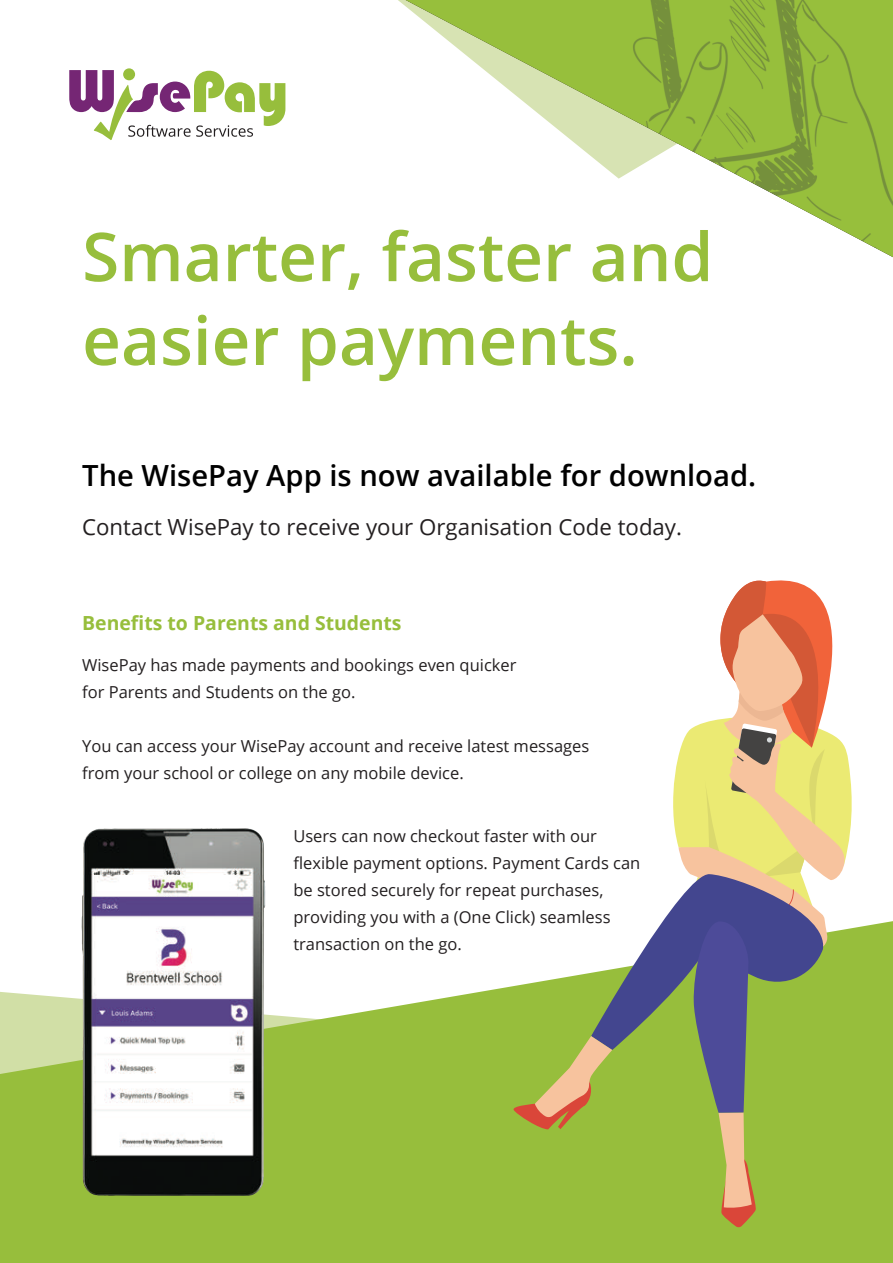
<style>
.page{position:relative;width:893px;height:1263px;background:#fff}
.page>*{position:absolute;margin:0;border:0;box-sizing:border-box;transform-origin:0 0}
.t1{font:600 67.35px/83.8px "Open Sans";color:#97be3c}
.t2{font:600 29.1px "Open Sans";color:#000}
.t3{font:22.2px "Open Sans";color:#231f20}
.t4{font:700 19.35px "Open Sans";color:#97be3c}
.t5{font:16.5px/27px "Open Sans";color:#231f20}
</style>
<div class="page">
<svg style="left:0;top:921px;width:893px;height:342px;fill:#97be3c"></svg>
<svg style="left:514px;top:580px;width:338px;height:647px"></svg>
<img style="left:81px;top:828px;width:178px;height:368px">
<img style="left:406px;top:0;width:487px;height:257px">
<svg style="left:123px;top:68px;width:12px;height:12px"></svg>
<svg style="left:69px;top:70px;width:216px;height:70px"></svg>
<h1 class="t1" style="left:82px;top:213px;width:633px">Smarter, faster and easier payments.</h1>
<h2 class="t2" style="left:82px;top:455px;width:675px">The WisePay App is now available for download.</h2>
<h3 class="t3" style="left:82px;top:511px;width:601px">Contact WisePay to receive your Organisation Code today.</h3>
<p class="t4" style="left:82px;top:610px;width:321px">Benefits to Parents and Students</p>
<p class="t5" style="left:82px;top:651px;width:436px">WisePay has made payments and bookings even quicker for Parents and Students on the go.</p>
<p class="t5" style="left:82px;top:732px;width:509px">You can access your WisePay account and receive latest messages from your school or college on any mobile device.</p>
<p class="t5" style="left:293px;top:822px;width:348px">Users can now checkout faster with our flexible payment options. Payment Cards can be stored securely for repeat purchases, providing you with a (One Click) seamless transaction on the go.</p>
</div>
